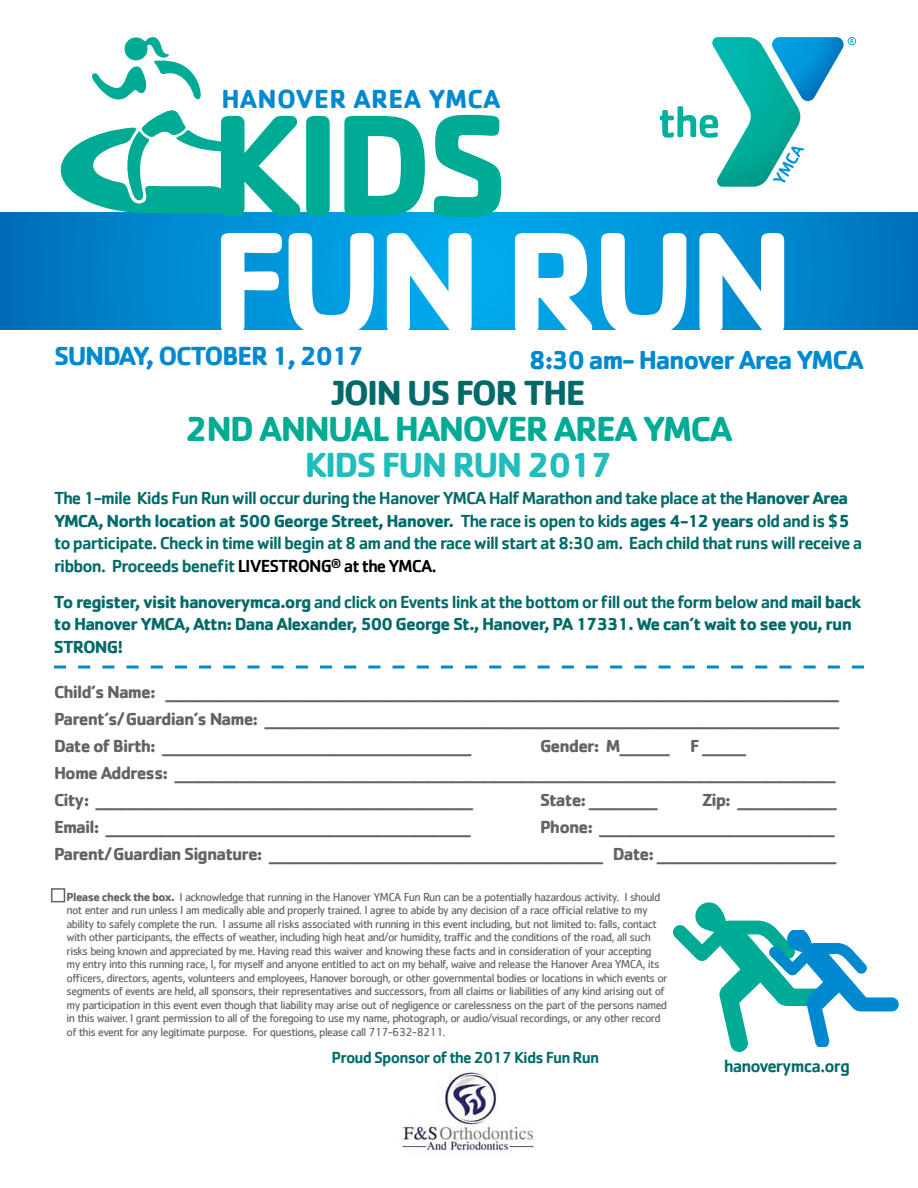
<style>
.page{position:relative;width:918px;height:1188px;background:#fff}
.page>*{position:absolute;margin:0;border:0;box-sizing:border-box;transform-origin:0 0}
.t1{font:700 150px "Cachet";letter-spacing:-.05em;color:#fff}
.t2{font:700 150px "Cachet";color:#00ab95}
.t3{font:700 36px "Cachet";letter-spacing:-.05em;color:#00ab95}
.t4{font:700 36px "Cachet";letter-spacing:-.05em;color:#21bdbd}
.t5{font:700 36px "Cachet";letter-spacing:-.05em;color:#016a69}
.t6{font:700 27px "Cachet";letter-spacing:-.05em;color:#0089cf}
.t7{font:700 27px "Cachet";letter-spacing:.01em;color:#0089cf}
.t8{font:700 18px/27px "Cachet";letter-spacing:-.05em;color:#636366;text-align:justify}
.t9{font:500 18px/22.5px "Cachet";letter-spacing:-.05em;color:#016a69}
.t10{font:700 18px/22.5px "Cachet";letter-spacing:-.05em;color:#016a69}
.t11{font:500 16.5px "Cachet";letter-spacing:-.05em;color:#016a69}
.t12{font:12px/13.5px "Cachet";letter-spacing:-.05em;color:#636366}
.s1{font-weight:700}
.s2{color:#000}
.s3{font-weight:500}
</style>
<div class="page">
<svg style="left:0;top:213px;width:918px;height:116px;background:#008fd5"></svg>
<svg style="left:61px;top:37px;width:183px;height:176px"></svg>
<svg style="left:54px;top:666px;width:810px;height:3px"></svg>
<div style="left:51px;top:888px;width:14px;height:14px;background:#fff;border:2px solid #636366"></div>
<svg style="left:660px;top:37px;width:196px;height:150px"></svg>
<svg style="left:673px;top:902px;width:226px;height:150px"></svg>
<img style="left:400px;top:1070px;width:135px;height:81px">
<h3 class="t7" style="left:221px;top:81px;width:281px">HANOVER AREA YMCA</h3>
<h1 class="t2" style="left:210px;top:68px;width:301px">KIDS</h1>
<h1 class="t1" style="left:210px;top:186px;width:586px">FUN RUN</h1>
<h3 class="t6" style="left:54px;top:338px;width:312px">SUNDAY, OCTOBER 1, 2017</h3>
<h2 class="t5" style="left:332px;top:370px;width:255px">JOIN US FOR THE</h2>
<h2 class="t3" style="left:185px;top:406px;width:549px">2ND ANNUAL HANOVER AREA YMCA</h2>
<h2 class="t4" style="left:305px;top:442px;width:310px">KIDS FUN RUN 2017</h2>
<h3 class="t6" style="left:529px;top:343px;width:337px">8:30 am- Hanover Area YMCA</h3>
<p class="t9" style="left:54px;top:487px;width:810px">The 1-mile Kids Fun Run will occur during the Hanover YMCA Half Marathon and take place at the <span class="s1">Hanover Area YMCA, North location at 500 George Street, Hanover.</span> The race is open to kids <span class="s1">ages 4-12 years</span> old and is <span class="s1">$5 </span>to participate. Check in time will begin at 8 am and the race will start at 8:30 am. Each child that runs will receive a ribbon. Proceeds benefit <span class="s2">LIVESTRONG</span><sup>®</sup> <span class="s2">at the YMCA.</span></p>
<h3 class="t10" style="left:54px;top:590px;width:809px">To register, visit hanoverymca.org <span class="s3">and click on Events link at the bottom or fill out the form below and</span> mail back to Hanover YMCA, Attn: Dana Alexander, 500 George St., Hanover, PA 17331. We can’t wait to see you, run<br>STRONG!</h3>
<p class="t8" style="left:54px;top:678px;width:787px">Child’s Name: _____________________________________________________________________________________________________________ Parent’s/ Guardian’s Name: _____________________________________________________________________________________________ Date of Birth: __________________________________________________</p>
<p class="t8" style="left:54px;top:732px;width:784px;text-align:left;text-indent:486px">Gender: M________ F _______<br>Home Address: ___________________________________________________________________________________________________________<br>City: _____________________________________________________________</p>
<h3 class="t8" style="left:540px;top:786px;width:119px">State: ___________</h3>
<h3 class="t8" style="left:702px;top:786px;width:136px">Zip: ________________</h3>
<h3 class="t8" style="left:54px;top:813px;width:418px">Email: ___________________________________________________________</h3>
<h3 class="t8" style="left:54px;top:813px;width:784px;text-align:right">Phone: ______________________________________<br>Parent/ Guardian Signature: ______________________________________________________ Date: _____________________________</h3>
<p class="t12" style="left:67px;top:890px;width:603px"><span class="s1">Please check the box.</span> I acknowledge that running in the Hanover YMCA Fun Run can be a potentially hazardous activity. I should not enter and run unless I am medically able and properly trained. I agree to abide by any decision of a race official relative to my ability to safely complete the run. I assume all risks associated with running in this event including, but not limited to: falls, contact with other participants, the effects of weather, including high heat and/or humidity, traffic and the conditions of the road, all such risks being known and appreciated by me. Having read this waiver and knowing these facts and in consideration of your accepting my entry into this running race, I, for myself and anyone entitled to act on my behalf, waive and release the Hanover Area YMCA, its officers, directors, agents, volunteers and employees, Hanover borough, or other governmental bodies or locations in which events or segments of events are held, all sponsors, their representatives and successors, from all claims or liabilities of any kind arising out of my participation in this event even though that liability may arise out of negligence or carelessness on the part of the persons named in this waiver. I grant permission to all of the foregoing to use my name, photograph, or audio/visual recordings, or any other record of this event for any legitimate purpose. For questions, please call 717-632-8211.</p>
<h3 class="t9" style="left:724px;top:1054px;width:127px">hanoverymca.org</h3>
<h3 class="t11" style="left:332px;top:1047px;width:269px">Proud Sponsor of the 2017 Kids Fun Run</h3>
</div>
